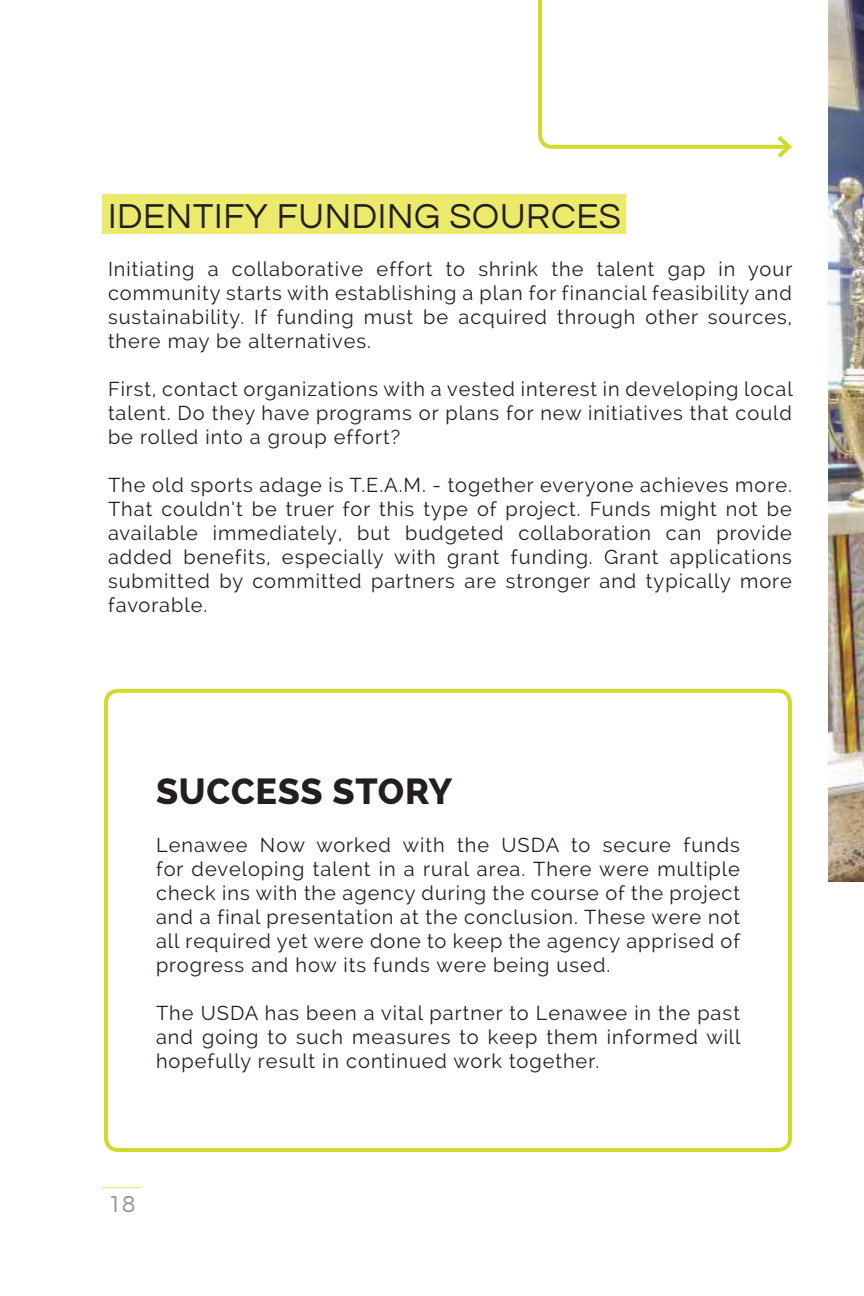
<style>
.page{position:relative;width:864px;height:1296px;background:#fff}
.page>*{position:absolute;margin:0;border:0;box-sizing:border-box;transform-origin:0 0}
.t1{font:36px "Questrial";letter-spacing:.02em;color:#231f20}
.t2{font:800 36px "Raleway";letter-spacing:.02em;color:#231f20}
.t3{font:24px "Questrial";color:#939598}
.t4{font:20px/24px "Raleway";letter-spacing:.05em;color:#231f20;text-align:justify}
</style>
<div class="page">
<hr style="left:102px;top:1187px;width:38px;height:1px;background:#ebea6d">
<img style="left:828px;top:0;width:36px;height:882px">
<svg style="left:538px;top:0;width:254px;height:158px"></svg>
<div style="left:102px;top:194px;width:524px;height:40px;background:#ebea6d"></div>
<div style="left:104px;top:689px;width:688px;height:463px;border:4px solid #cedc29;border-radius:12px"></div>
<h1 class="t1" style="left:108px;top:198px;width:515px">IDENTIFY FUNDING SOURCES</h1>
<p class="t4" style="left:108px;top:257px;width:686px">Initiating a collaborative effort to shrink the talent gap in your community starts with establishing a plan for financial feasibility and sustainability. If funding must be acquired through other sources, there may be alternatives.</p>
<p class="t4" style="left:108px;top:377px;width:686px">First, contact organizations with a vested interest in developing local talent. Do they have programs or plans for new initiatives that could be rolled into a group effort?</p>
<p class="t4" style="left:108px;top:473px;width:686px">The old sports adage is T.E.A.M. - together everyone achieves more.<br>That couldn’t be truer for this type of project. Funds might not be available immediately, but budgeted collaboration can provide added benefits, especially with grant funding. Grant applications submitted by committed partners are stronger and typically more favorable.</p>
<h1 class="t2" style="left:156px;top:771px;width:298px">SUCCESS STORY</h1>
<p class="t4" style="left:156px;top:833px;width:586px">Lenawee Now worked with the USDA to secure funds for developing talent in a rural area. There were multiple check ins with the agency during the course of the project and a final presentation at the conclusion. These were not all required yet were done to keep the agency apprised of progress and how its funds were being used.</p>
<p class="t4" style="left:156px;top:1001px;width:586px">The USDA has been a vital partner to Lenawee in the past and going to such measures to keep them informed will hopefully result in continued work together.</p>
<p class="t3" style="left:108px;top:1192px;width:29px">18</p>
</div>
